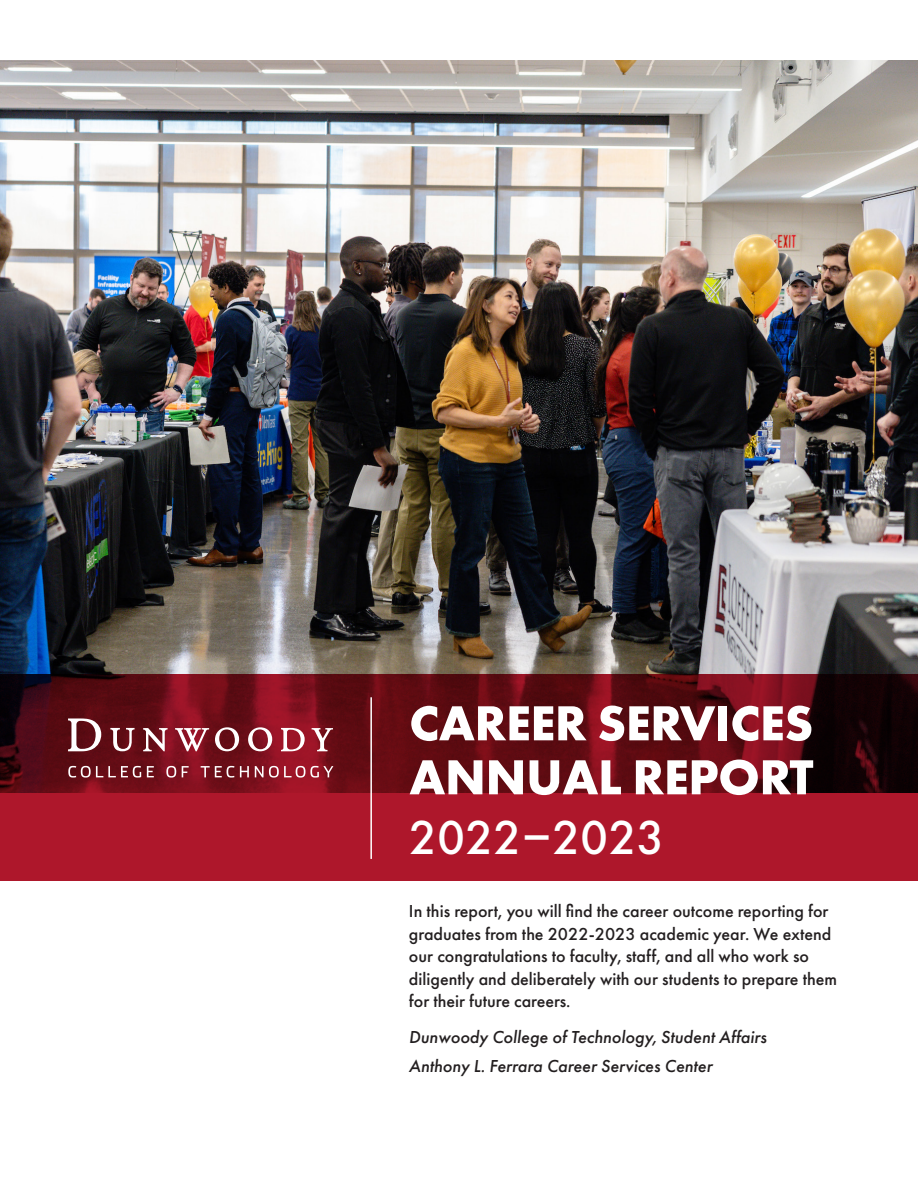
<style>
.page{position:relative;width:918px;height:1188px;background:#fff}
.page>*{position:absolute;margin:0;border:0;box-sizing:border-box;transform-origin:0 0}
.t1{font:700 51px/54px "Futura PT";letter-spacing:-.01em;color:#fff}
.t2{font:500 49.5px "Futura PT";color:#fff}
.t3{font:500 18px/22.5px "Futura PT";color:#231f20}
.t4{font:italic 500 18px "Futura PT";color:#231f20}
</style>
<div class="page">
<img style="left:0;top:60px;width:918px;height:614px">
<svg style="left:0;top:674px;width:918px;height:207px;background:#7f101d"></svg>
<svg style="left:68px;top:766px;width:73px;height:12px"></svg>
<svg style="left:147px;top:766px;width:7px;height:11px"></svg>
<svg style="left:166px;top:766px;width:10px;height:12px"></svg>
<svg style="left:182px;top:766px;width:7px;height:11px"></svg>
<svg style="left:201px;top:766px;width:33px;height:12px"></svg>
<svg style="left:240px;top:766px;width:9px;height:11px"></svg>
<svg style="left:255px;top:766px;width:78px;height:12px"></svg>
<svg style="left:215px;top:727px;width:24px;height:24px"></svg>
<svg style="left:248px;top:727px;width:24px;height:24px"></svg>
<svg style="left:143px;top:728px;width:25px;height:24px"></svg>
<svg style="left:175px;top:728px;width:34px;height:23px"></svg>
<svg style="left:110px;top:728px;width:25px;height:23px"></svg>
<svg style="left:281px;top:728px;width:24px;height:23px"></svg>
<svg style="left:312px;top:728px;width:21px;height:24px"></svg>
<svg style="left:68px;top:718px;width:33px;height:33px"></svg>
<hr style="left:370px;top:697px;width:2px;height:162px;background:#fff">
<p class="t1" style="left:409px;top:695px;width:406px">CAREER SERVICES<br>ANNUAL REPORT</p>
<p class="t2" style="left:409px;top:807px;width:257px">2022–2023</p>
<p class="t3" style="left:409px;top:900px;width:430px">In this report, you will find the career outcome reporting for graduates from the 2022-2023 academic year. We extend our congratulations to faculty, staff, and all who work so diligently and deliberately with our students to prepare them for their future careers.</p>
<p class="t4" style="left:409px;top:1026px;width:359px">Dunwoody College of Technology, Student Affairs</p>
<p class="t4" style="left:409px;top:1055px;width:305px">Anthony L. Ferrara Career Services Center</p>
</div>
